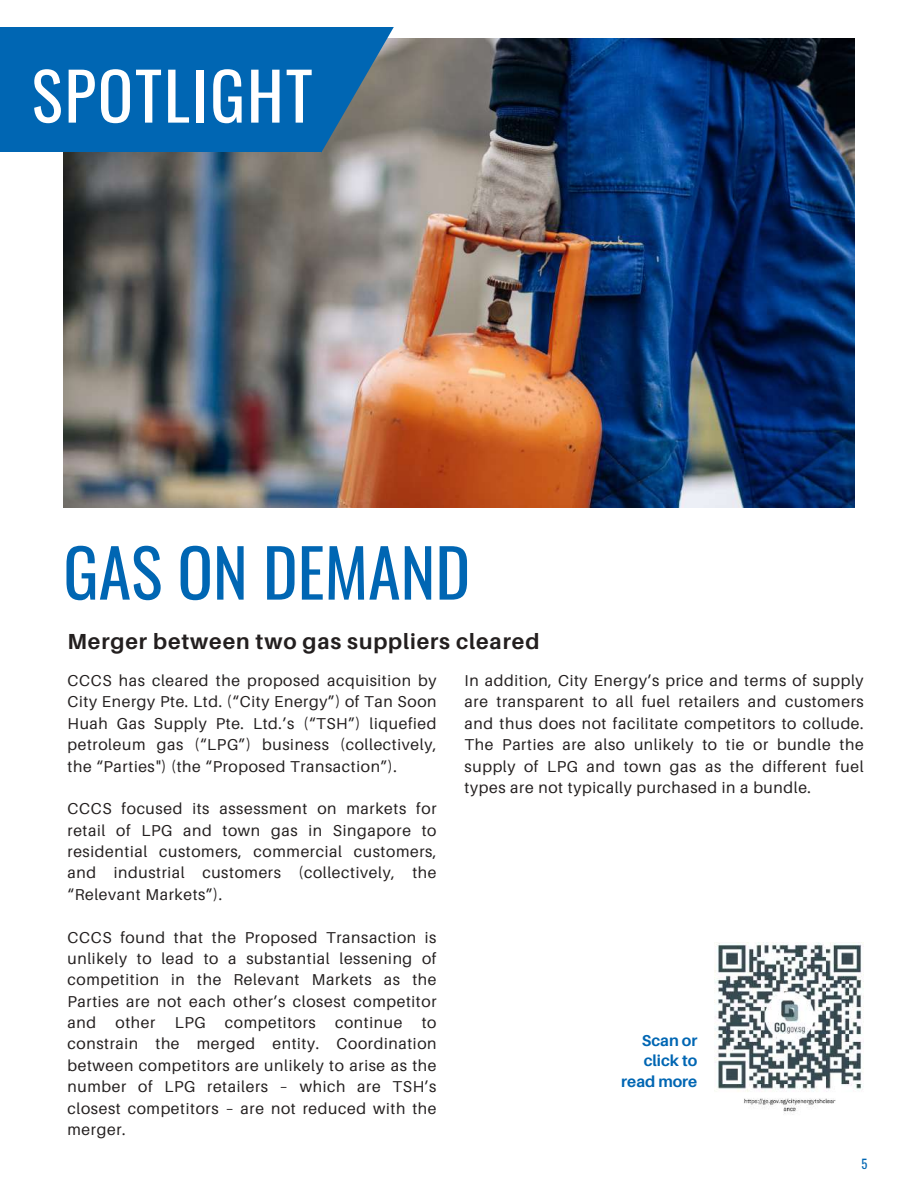
<style>
.page{position:relative;width:918px;height:1188px;background:#fff}
.page>*{position:absolute;margin:0;border:0;box-sizing:border-box;transform-origin:0 0}
.t1{font:66px "Oswald";color:#0066b3}
.t2{font:65.4px "Oswald";letter-spacing:.03em;color:#fff}
.t3{font:700 21.75px "Aileron";letter-spacing:.04em;color:#231f1f}
.t4{font:15.75px/21.3px "Aileron";letter-spacing:.04em;color:#231f1f;text-align:justify}
.t5{font:700 15.75px/20.7px "Aileron";color:#0066b3;text-align:right}
.t6{font:12.45px "Oswald";color:#0066b3}
</style>
<div class="page">
<img style="left:63px;top:38px;width:791px;height:469px">
<div style="left:0;top:27px;width:322px;height:125px;background:#0066b3"></div>
<svg style="left:249px;top:27px;width:145px;height:126px"></svg>
<img style="left:714px;top:942px;width:150px;height:173px">
<h2 class="t2" style="left:32px;top:45px;width:283px">SPOTLIGHT</h2>
<h1 class="t1" style="left:63px;top:521px;width:408px">GAS ON DEMAND</h1>
<h3 class="t3" style="left:68px;top:628px;width:473px">Merger between two gas suppliers cleared</h3>
<p class="t4" style="left:465px;top:670px;width:401px">In addition, City Energy’s price and terms of supply are transparent to all fuel retailers and customers and thus does not facilitate competitors to collude.<br>The Parties are also unlikely to tie or bundle the supply of LPG and town gas as the different fuel types are not typically purchased in a bundle.</p>
<p class="t4" style="left:68px;top:670px;width:371px">CCCS has cleared the proposed acquisition by City Energy Pte. Ltd. (“City Energy”) of Tan Soon Huah Gas Supply Pte. Ltd.’s (“TSH”) liquefied petroleum gas (“LPG”) business (collectively, the “Parties") (the “Proposed Transaction”).</p>
<p class="t4" style="left:68px;top:798px;width:371px">CCCS focused its assessment on markets for retail of LPG and town gas in Singapore to residential customers, commercial customers, and industrial customers (collectively, the “Relevant Markets”).</p>
<p class="t4" style="left:68px;top:926px;width:371px">CCCS found that the Proposed Transaction is unlikely to lead to a substantial lessening of competition in the Relevant Markets as the Parties are not each other’s closest competitor and other LPG competitors continue to constrain the merged entity. Coordination between competitors are unlikely to arise as the number of LPG retailers – which are TSH’s closest competitors – are not reduced with the merger.</p>
<p class="t5" style="left:621px;top:1030px;width:78px">Scan or click to read more</p>
<p class="t6" style="left:861px;top:1154px;width:7px">5</p>
</div>
